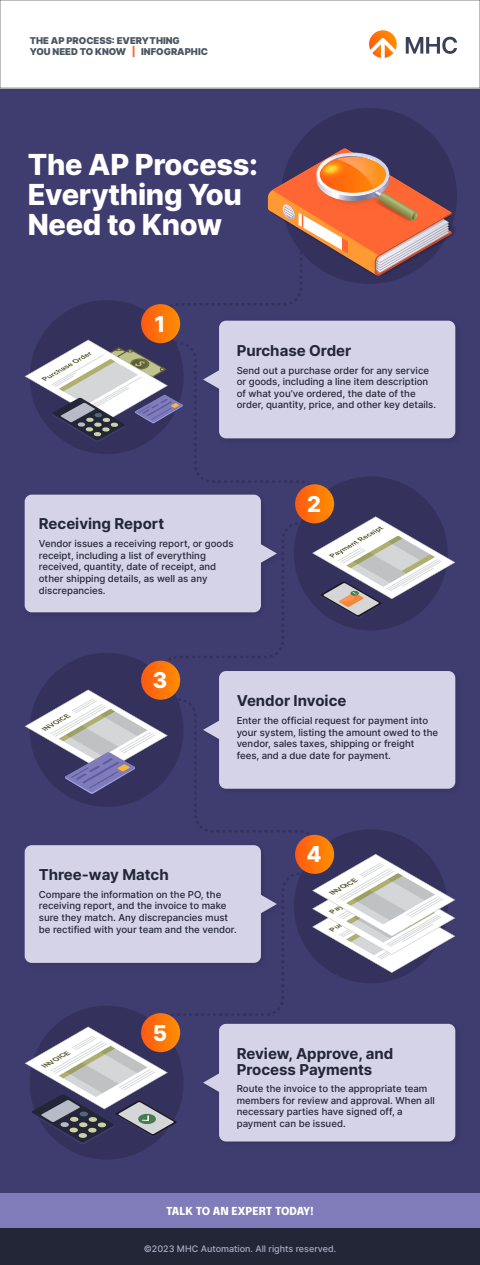
<style>
.page{position:relative;width:480px;height:1265px;background:#fff}
.page>*{position:absolute;margin:0;border:0;box-sizing:border-box;transform-origin:0 0}
.t1{font:800 29px/30px "Inter";letter-spacing:-.01em;color:#fff}
.t2{font:800 21.85px "Inter";color:#fff}
.t3{font:700 15px/16.1px "Inter";color:#232636}
.t4{font:800 11px "Epilogue";color:#fff}
.t5{font:500 9.65px/11.6px "Inter";color:#232636}
.t6{font:900 9.4px/11.3px "Inter";color:#4a5662}
.t7{font:500 9px "Inter";color:#a7adc6}
.t8{font:italic 700 6.3px "Arial";color:#5b5d32;scale:1.15 1}
.s1{color:#f63}
</style>
<div class="page">
<div style="left:0;top:78px;width:480px;height:1134px;background:#3f3c70"></div>
<div style="left:0;top:1193px;width:480px;height:36px;background:#7f7cb9"></div>
<div style="left:0;top:1229px;width:480px;height:36px;background:#232636"></div>
<div style="left:0;top:0;width:480px;height:88px;background:#fff"></div>
<svg style="left:406px;top:37px;width:51px;height:17px"></svg>
<svg style="left:369px;top:30px;width:28px;height:28px"></svg>
<div style="left:281px;top:108px;width:176px;height:176px;background:#34325d;border-radius:50%"></div>
<svg style="left:268px;top:148px;width:187px;height:128px"></svg>
<svg style="left:159px;top:243px;width:160px;height:773px"></svg>
<div style="left:30px;top:300px;width:154px;height:154px;background:#34325d;border-radius:50%"></div>
<svg style="left:25px;top:340px;width:158px;height:102px"></svg>
<div style="left:141px;top:304px;width:39px;height:39px;background:linear-gradient(to right,#fc5813,#ff8e01);border-radius:20px"></div>
<img style="left:198px;top:316px;width:258px;height:132px">
<svg style="left:203px;top:321px;width:252px;height:117px;background:#c8c7de"></svg>
<div style="left:294px;top:476px;width:154px;height:154px;background:#34325d;border-radius:50%"></div>
<svg style="left:312px;top:516px;width:143px;height:102px"></svg>
<div style="left:295px;top:484px;width:39px;height:39px;background:linear-gradient(to right,#fc5813,#ff8d01);border-radius:20px"></div>
<img style="left:24px;top:489px;width:263px;height:133px">
<div style="left:25px;top:495px;width:252px;height:117px;background:#d4d3e8"></div>
<div style="left:30px;top:653px;width:154px;height:154px;background:#34325d;border-radius:50%"></div>
<svg style="left:25px;top:689px;width:143px;height:105px"></svg>
<div style="left:141px;top:661px;width:39px;height:39px;background:linear-gradient(to right,#fc5813,#ff8e01);border-radius:20px"></div>
<img style="left:198px;top:666px;width:258px;height:133px">
<svg style="left:203px;top:671px;width:252px;height:118px;background:#c8c6de"></svg>
<div style="left:30px;top:1005px;width:154px;height:154px;background:#34325d;border-radius:50%"></div>
<svg style="left:25px;top:1026px;width:152px;height:118px"></svg>
<div style="left:141px;top:1013px;width:39px;height:39px;background:linear-gradient(to right,#fc5813,#ff8e01);border-radius:20px"></div>
<img style="left:224px;top:1023px;width:232px;height:119px">
<svg style="left:203px;top:1024px;width:252px;height:117px;background:#c8c7de"></svg>
<div style="left:294px;top:829px;width:154px;height:154px;background:#34325d;border-radius:50%"></div>
<svg style="left:312px;top:854px;width:143px;height:119px"></svg>
<div style="left:295px;top:835px;width:39px;height:39px;background:linear-gradient(to right,#fd5813,#ff8e00);border-radius:20px"></div>
<img style="left:24px;top:840px;width:263px;height:133px">
<div style="left:25px;top:845px;width:252px;height:118px;background:#d4d3e8"></div>
<p class="t6" style="left:30px;top:34px;width:180px">THE AP PROCESS: EVERYTHING<br>YOU NEED TO KNOW <span class="s1">|</span> INFOGRAPHIC</p>
<h1 class="t1" style="left:28px;top:149px;width:232px">The AP Process:<br>Everything You<br>Need to Know</h1>
<h2 class="t2" style="left:155px;top:308px;width:12px">1</h2>
<h3 class="t3" style="left:39px;top:515px;width:127px">Receiving Report</h3>
<h3 class="t3" style="left:237px;top:342px;width:116px">Purchase Order</h3>
<p class="t5" style="left:237px;top:364px;width:201px">Send out a purchase order for any service or goods, including a line item description of what you’ve ordered, the date of the order, quantity, price, and other key details.</p>
<h2 class="t2" style="left:307px;top:488px;width:15px">2</h2>
<p class="t5" style="left:39px;top:538px;width:196px">Vendor issues a receiving report, or goods receipt, including a list of everything received, quantity, date of receipt, and other shipping details, as well as any discrepancies.</p>
<h2 class="t2" style="left:153px;top:664px;width:16px">3</h2>
<h3 class="t3" style="left:237px;top:692px;width:111px">Vendor Invoice</h3>
<p class="t5" style="left:237px;top:715px;width:203px">Enter the official request for payment into your system, listing the amount owed to the vendor, sales taxes, shipping or freight fees, and a due date for payment.</p>
<h2 class="t2" style="left:307px;top:838px;width:17px">4</h2>
<h3 class="t3" style="left:39px;top:866px;width:131px">Three-way Match</h3>
<p class="t5" style="left:39px;top:888px;width:199px">Compare the information on the PO, the receiving report, and the invoice to make sure they match. Any discrepancies must be rectified with your team and the vendor.</p>
<h2 class="t2" style="left:153px;top:1017px;width:16px">5</h2>
<p class="t8" style="left:329px;top:890px;width:28px;rotate:-30deg">INVOICE</p>
<p class="t8" style="left:42px;top:1062px;width:28px;rotate:-30deg">INVOICE</p>
<h3 class="t3" style="left:237px;top:1045px;width:158px">Review, Approve, and<br>Process Payments</h3>
<p class="t5" style="left:237px;top:1082px;width:200px">Route the invoice to the appropriate team members for review and approval. When all necessary parties have signed off, a payment can be issued.</p>
<p class="t4" style="left:166px;top:1203px;width:149px">TALK TO AN EXPERT TODAY!</p>
<p class="t7" style="left:144px;top:1242px;width:194px">©2023 MHC Automation. All rights reserved.</p>
</div>
